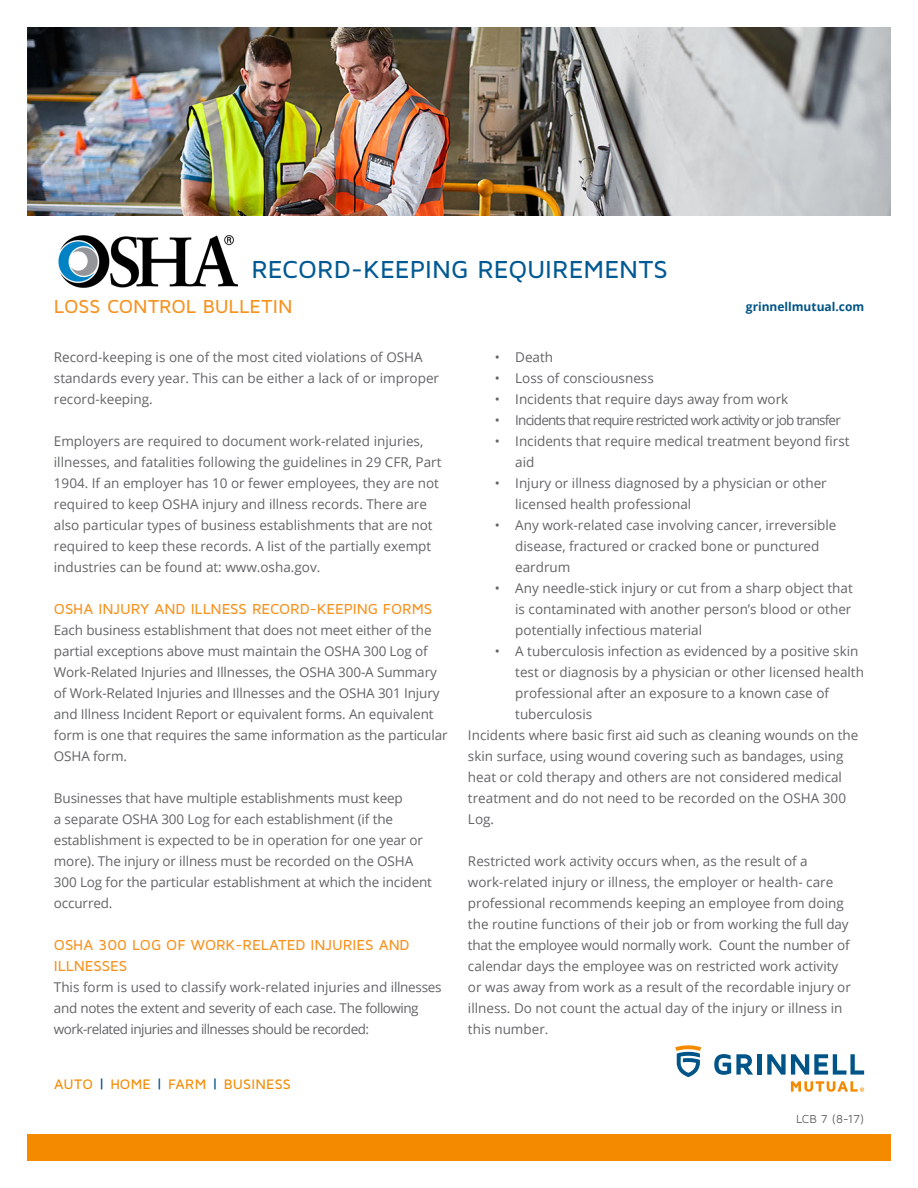
<style>
.page{position:relative;width:918px;height:1188px;background:#fff}
.page>*{position:absolute;margin:0;border:0;box-sizing:border-box;transform-origin:0 0}
.t1{font:500 25.5px "Maven Pro";letter-spacing:.005em;color:#005993}
.t2{font:500 19.5px "Maven Pro";letter-spacing:-.005em;color:#f7921e}
.t3{font:500 15px/21px "Maven Pro";letter-spacing:-.005em;color:#f7921e}
.t4{font:500 14.25px "Maven Pro";letter-spacing:.01em;color:#f38a00}
.t5{font:13.5px/21px "Open Sans";color:#636466}
.t6{font:13.5px/21px "Open Sans";letter-spacing:-.02em;color:#636466}
.t7{font:13.5px "Open Sans";letter-spacing:-.06em;color:#636466}
.t8{font:700 12px "Open Sans";color:#005487}
.t9{font:12px "Maven Pro";color:#636466}
.s1{color:#005487}
</style>
<div class="page">
<img style="left:27px;top:27px;width:864px;height:189px">
<div style="left:27px;top:1134px;width:864px;height:27px;background:#f38a00"></div>
<svg style="left:675px;top:1045px;width:26px;height:32px"></svg>
<svg style="left:714px;top:1054px;width:39px;height:21px"></svg>
<div style="left:757px;top:1054px;width:5px;height:21px;background:#005487"></div>
<svg style="left:767px;top:1054px;width:97px;height:21px"></svg>
<svg style="left:791px;top:1081px;width:73px;height:11px"></svg>
<img style="left:58px;top:235px;width:180px;height:53px">
<h1 class="t1" style="left:251px;top:254px;width:418px">RECORD-KEEPING REQUIREMENTS</h1>
<h2 class="t2" style="left:54px;top:294px;width:240px">LOSS CONTROL BULLETIN</h2>
<p class="t8" style="left:746px;top:298px;width:120px">grinnellmutual.com</p>
<p class="t5" style="left:54px;top:346px;width:387px">Record-keeping is one of the most cited violations of OSHA standards every year. This can be either a lack of or improper record-keeping.</p>
<p class="t5" style="left:54px;top:430px;width:389px">Employers are required to document work-related injuries, illnesses, and fatalities following the guidelines in 29 CFR, Part 1904. If an employer has 10 or fewer employees, they are not required to keep OSHA injury and illness records. There are also particular types of business establishments that are not required to keep these records. A list of the partially exempt industries can be found at: www.osha.gov.</p>
<p class="t3" style="left:54px;top:598px;width:380px">OSHA INJURY AND ILLNESS RECORD-KEEPING FORMS</p>
<p class="t5" style="left:54px;top:619px;width:395px">Each business establishment that does not meet either of the partial exceptions above must maintain the OSHA 300 Log of Work-Related Injuries and Illnesses, the OSHA 300-A Summary of Work-Related Injuries and Illnesses and the OSHA 301 Injury and Illness Incident Report or equivalent forms. An equivalent form is one that requires the same information as the particular OSHA form.</p>
<p class="t5" style="left:54px;top:787px;width:380px">Businesses that have multiple establishments must keep<br>a separate OSHA 300 Log for each establishment (if the establishment is expected to be in operation for one year or more). The injury or illness must be recorded on the OSHA 300 Log for the particular establishment at which the incident occurred.</p>
<p class="t3" style="left:54px;top:934px;width:357px">OSHA 300 LOG OF WORK-RELATED INJURIES AND<br>ILLNESSES</p>
<p class="t6" style="left:54px;top:976px;width:389px">This form is used to classify work-related injuries and illnesses and notes the extent and severity of each case. The following work-related injuries and illnesses should be recorded:</p>
<p class="t4" style="left:54px;top:1075px;width:238px">AUTO <span class="s1">|</span> HOME <span class="s1">|</span> FARM <span class="s1">|</span> BUSINESS</p>
<p class="t5" style="left:495px;top:346px;width:60px">• Death</p>
<p class="t5" style="left:495px;top:367px;width:160px">• Loss of consciousness</p>
<p class="t5" style="left:495px;top:388px;width:295px">• Incidents that require days away from work</p>
<p class="t7" style="left:495px;top:411px;width:347px">• Incidents that require restricted work activity or job transfer</p>
<p class="t5" style="left:515px;top:430px;width:336px;text-indent:-20px">• Incidents that require medical treatment beyond first aid</p>
<p class="t5" style="left:515px;top:472px;width:313px;text-indent:-20px">• Injury or illness diagnosed by a physician or other licensed health professional</p>
<p class="t5" style="left:515px;top:514px;width:323px;text-indent:-20px">• Any work-related case involving cancer, irreversible disease, fractured or cracked bone or punctured eardrum</p>
<p class="t5" style="left:515px;top:577px;width:339px;text-align:justify;text-indent:-20px">• Any needle-stick injury or cut from a sharp object that is contaminated with another person’s blood or other potentially infectious material</p>
<p class="t5" style="left:495px;top:640px;width:365px">• A tuberculosis infection as evidenced by a positive skin</p>
<p class="t5" style="left:515px;top:661px;width:350px">test or diagnosis by a physician or other licensed health</p>
<p class="t5" style="left:515px;top:682px;width:315px">professional after an exposure to a known case of</p>
<p class="t5" style="left:515px;top:703px;width:78px">tuberculosis</p>
<p class="t5" style="left:468px;top:724px;width:392px">Incidents where basic first aid such as cleaning wounds on the</p>
<p class="t5" style="left:468px;top:745px;width:377px">skin surface, using wound covering such as bandages, using</p>
<p class="t5" style="left:468px;top:766px;width:376px">heat or cold therapy and others are not considered medical</p>
<p class="t5" style="left:468px;top:787px;width:380px">treatment and do not need to be recorded on the OSHA 300</p>
<p class="t5" style="left:468px;top:808px;width:28px">Log.</p>
<p class="t5" style="left:468px;top:850px;width:384px">Restricted work activity occurs when, as the result of a work-related injury or illness, the employer or health- care professional recommends keeping an employee from doing the routine functions of their job or from working the full day that the employee would normally work. Count the number of calendar days the employee was on restricted work activity or was away from work as a result of the recordable injury or illness. Do not count the actual day of the injury or illness in this number.</p>
<p class="t9" style="left:796px;top:1112px;width:70px">LCB 7 (8-17)</p>
</div>
